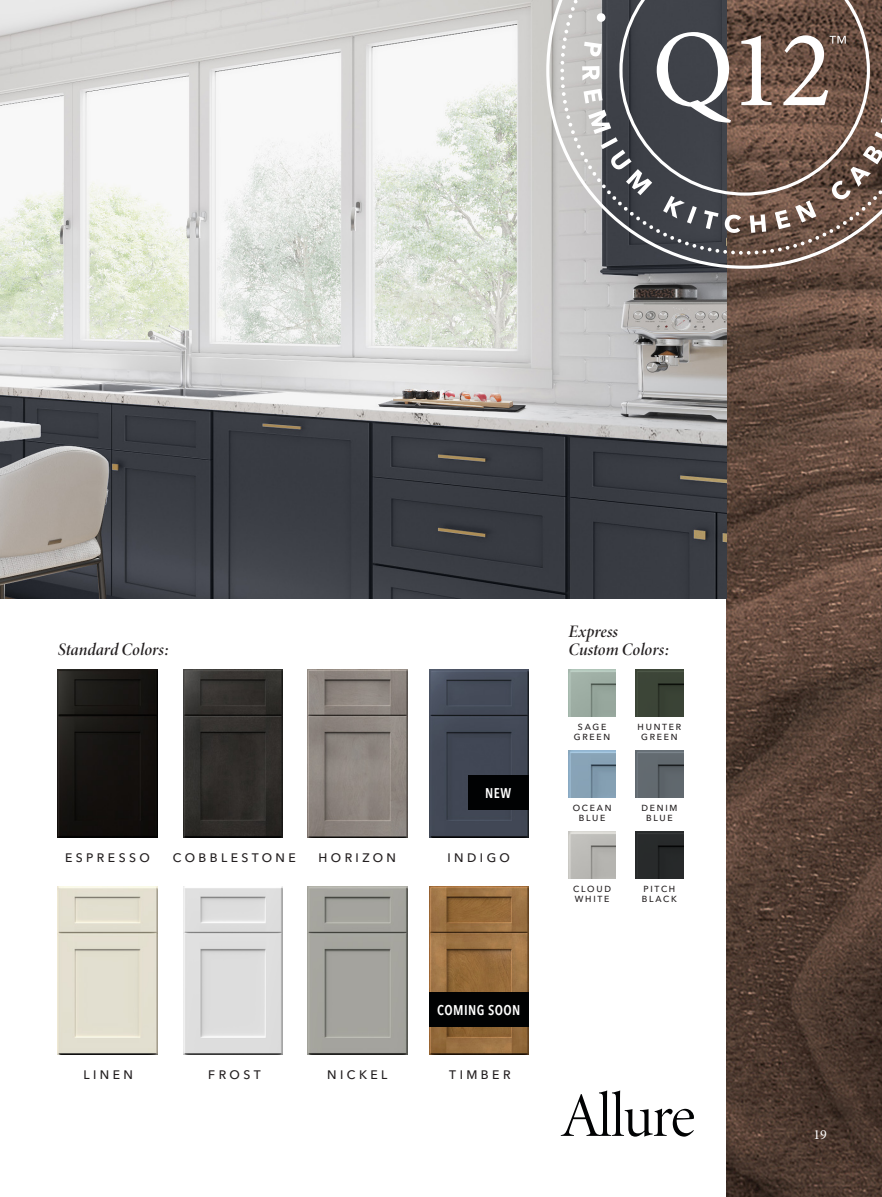
<style>
.page{position:relative;width:882px;height:1197px;background:#fff}
.page>*{position:absolute;margin:0;border:0;box-sizing:border-box;transform-origin:0 0}
.Chapter_Title{font:63px "Minion 3 Display";letter-spacing:-.025em;color:#010203}
.colors_head{font:italic 600 17.5px/17.5px "Minion 3 Display";letter-spacing:.005em;color:#231f20}
.new___coming_soon{font:600 condensed 14px "Avenir Next LT Pro";letter-spacing:.03em;color:#fff}
.t1{font:14px "Minion Pro";color:#fff}
.Door_Style{font:500 12.25px "Avenir Next LT Pro";letter-spacing:.28em;color:#231f20}
.express_color_names{font:500 8.75px/10.5px "Avenir Next LT Pro";letter-spacing:.2em;color:#231f20;text-align:center}
</style>
<div class="page">
<img style="left:727px;top:269px;width:155px;height:928px">
<img style="left:0;top:0;width:727px;height:598px">
<img style="left:58px;top:669px;width:99px;height:168px">
<img style="left:58px;top:886px;width:99px;height:168px">
<img style="left:183px;top:669px;width:100px;height:168px">
<img style="left:183px;top:886px;width:100px;height:168px">
<img style="left:308px;top:669px;width:99px;height:168px">
<img style="left:308px;top:886px;width:99px;height:168px">
<img style="left:429px;top:886px;width:100px;height:168px">
<img style="left:429px;top:669px;width:100px;height:168px">
<div style="left:429px;top:992px;width:100px;height:35px;background:#010203"></div>
<div style="left:468px;top:775px;width:61px;height:35px;background:#010203"></div>
<img style="left:569px;top:669px;width:47px;height:48px">
<img style="left:569px;top:750px;width:47px;height:48px">
<img style="left:569px;top:832px;width:47px;height:47px">
<img style="left:636px;top:669px;width:47px;height:48px">
<img style="left:636px;top:750px;width:47px;height:48px">
<img style="left:636px;top:832px;width:47px;height:47px">
<svg style="left:546px;top:0;width:336px;height:269px;background:#9a9492"></svg>
<svg style="left:560px;top:0;width:322px;height:255px;background:#7f7673"></svg>
<svg style="left:582px;top:32px;width:300px;height:201px;background:#776c69"></svg>
<p class="colors_head" style="left:58px;top:640px;width:113px">Standard Colors:</p>
<p class="new___coming_soon" style="left:485px;top:784px;width:27px">NEW</p>
<p class="Door_Style" style="left:65px;top:851px;width:86px">ESPRESSO</p>
<p class="Door_Style" style="left:173px;top:851px;width:125px">COBBLESTONE</p>
<p class="Door_Style" style="left:319px;top:851px;width:79px">HORIZON</p>
<p class="Door_Style" style="left:448px;top:851px;width:64px">INDIGO</p>
<p class="new___coming_soon" style="left:437px;top:1001px;width:85px">COMING SOON</p>
<p class="Door_Style" style="left:83px;top:1068px;width:51px">LINEN</p>
<p class="Door_Style" style="left:208px;top:1068px;width:54px">FROST</p>
<p class="Door_Style" style="left:327px;top:1068px;width:62px">NICKEL</p>
<p class="Door_Style" style="left:449px;top:1068px;width:63px">TIMBER</p>
<p class="colors_head" style="left:569px;top:623px;width:102px">Express<br>Custom Colors:</p>
<p class="express_color_names" style="left:574px;top:721px;width:38px">SAGE<br>GREEN</p>
<p class="express_color_names" style="left:638px;top:721px;width:45px">HUNTER<br>GREEN</p>
<p class="express_color_names" style="left:573px;top:802px;width:40px">OCEAN<br>BLUE</p>
<p class="express_color_names" style="left:642px;top:802px;width:37px">DENIM<br>BLUE</p>
<p class="express_color_names" style="left:573px;top:884px;width:39px;text-align:left">CLOUD<br>WHITE</p>
<p class="express_color_names" style="left:642px;top:884px;width:37px;text-align:left">PITCH<br>BLACK</p>
<p class="Chapter_Title" style="left:563px;top:1074px;width:134px">Allure</p>
<h3 class="t1" style="left:814px;top:1125px;width:15px">19</h3>
</div>
